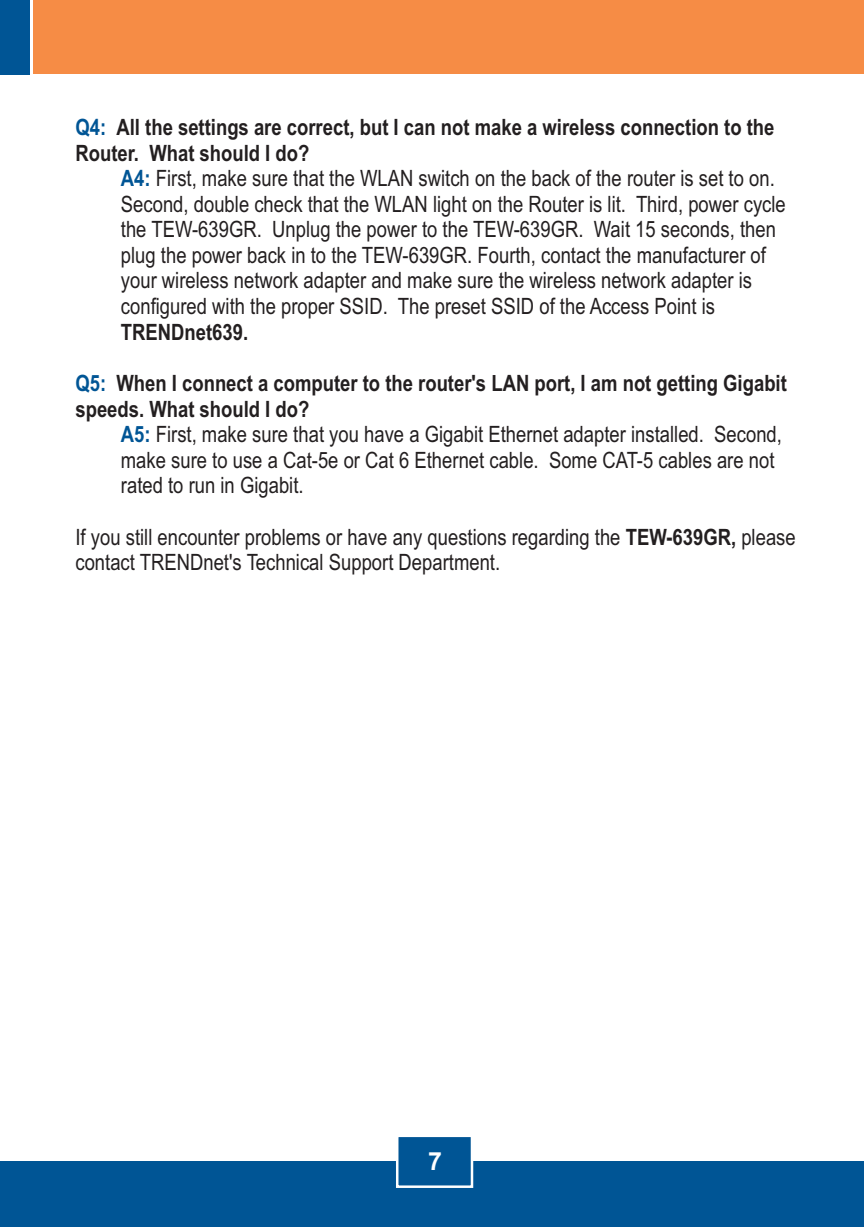
<style>
.page{position:relative;width:864px;height:1227px;background:#fff}
.page>*{position:absolute;margin:0;border:0;box-sizing:border-box;transform-origin:0 0}
.t1{font:700 25px "Arial";color:#fff}
.t2{font:22.5px/25.5px "Arial Narrow";color:#231f20}
.t3{font:700 22.5px/25.8px "Arial Narrow";color:#231f20}
.t4{font:700 22.5px "Arial Narrow";color:#005595}
.s1{font-weight:700}
.s2{font-weight:700;color:#005595}
</style>
<div class="page">
<div style="left:0;top:1161px;width:863px;height:66px;background:#005595"></div>
<div style="left:33px;top:0;width:830px;height:74px;background:#f68c45"></div>
<div style="left:0;top:0;width:30px;height:74px;background:#005595"></div>
<svg style="left:396px;top:1137px;width:78px;height:51px"></svg>
<p class="t4" style="left:75px;top:118px;width:32px">Q4:</p>
<p class="t3" style="left:75px;top:116px;width:700px;text-indent:41px">All the settings are correct, but I can not make a wireless connection to the<br>Router. What should I do?</p>
<p class="t2" style="left:121px;top:193px;width:666px">Second, double check that the WLAN light on the Router is lit. Third, power cycle the TEW-639GR. Unplug the power to the TEW-639GR. Wait 15 seconds, then plug the power back in to the TEW-639GR. Fourth, contact the manufacturer of your wireless network adapter and make sure the wireless network adapter is configured with the proper SSID. The preset SSID of the Access Point is</p>
<p class="t3" style="left:121px;top:321px;width:129px">TRENDnet639.</p>
<p class="t3" style="left:75px;top:372px;width:712px;text-indent:41px">When I connect a computer to the router's LAN port, I am not getting Gigabit speeds. What should I do?</p>
<p class="t2" style="left:121px;top:449px;width:654px">make sure to use a Cat-5e or Cat 6 Ethernet cable. Some CAT-5 cables are not rated to run in Gigabit.</p>
<p class="t2" style="left:75px;top:526px;width:721px">If you still encounter problems or have any questions regarding the <span class="s1">TEW-639GR,</span> please contact TRENDnet's Technical Support Department.</p>
<p class="t2" style="left:121px;top:168px;width:655px"><span class="s2">A4:</span> First, make sure that the WLAN switch on the back of the router is set to on.</p>
<p class="t4" style="left:75px;top:374px;width:32px">Q5:</p>
<p class="t2" style="left:121px;top:424px;width:662px"><span class="s2">A5:</span> First, make sure that you have a Gigabit Ethernet adapter installed. Second,</p>
<p class="t1" style="left:428px;top:1151px;width:15px">7</p>
</div>
